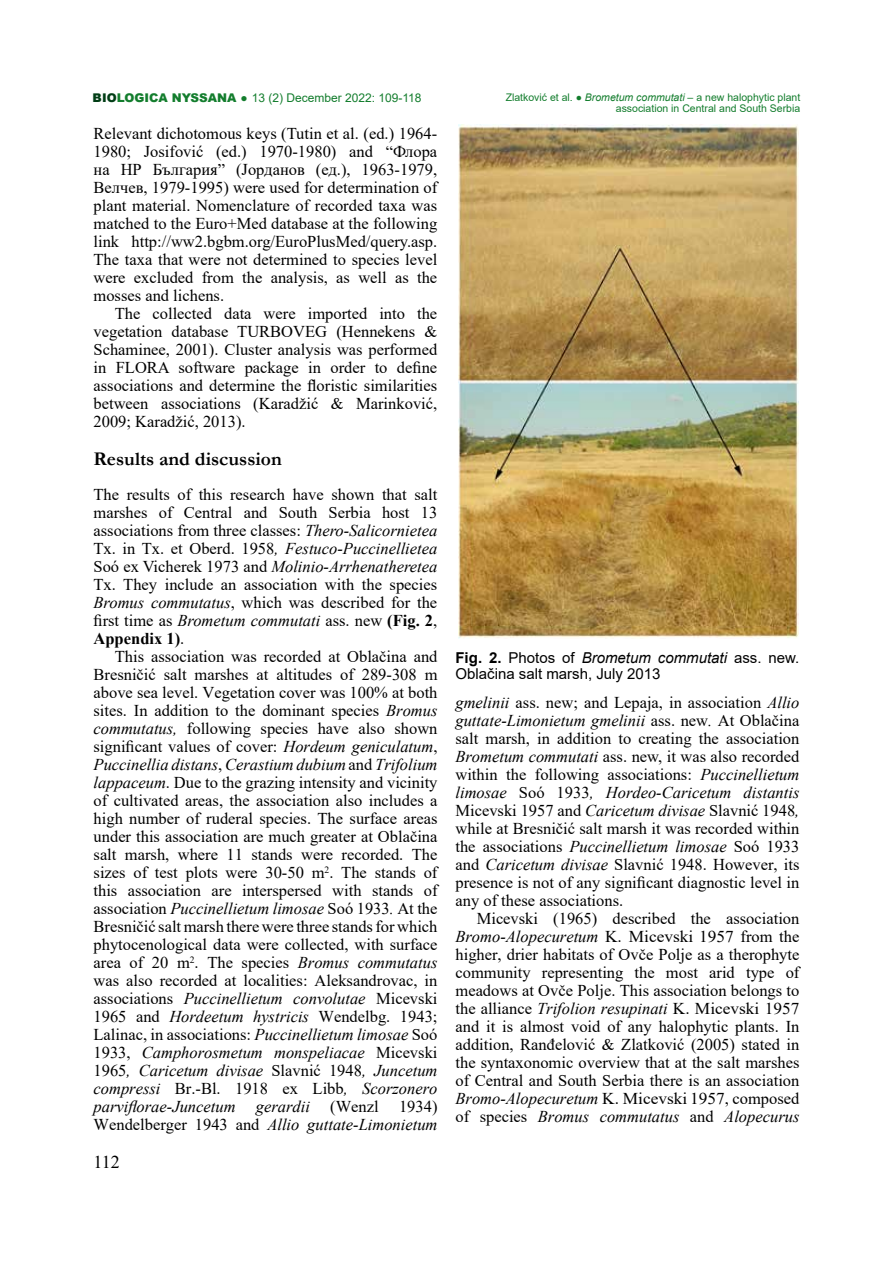
<style>
.page{position:relative;width:893px;height:1263px;background:#fff}
.page>*{position:absolute;margin:0;border:0;box-sizing:border-box;transform-origin:0 0}
.t1{font:700 19.5px "Garamond";color:#000}
.t2{font:18px "Times New Roman";color:#000}
.t3{font:16.5px/18px "Times New Roman";color:#000;text-align:justify}
.t4{font:15px/16.5px "Arial";color:#000}
.t5{font:12px "Arial";color:#137d2d}
.t6{font:10.5px/10.5px "Arial";color:#137d2d;text-align:right}
.s1{font-weight:900;color:#003d15}
.s2{font-weight:900}
.s3{font-style:italic}
.s4{font-weight:700}
</style>
<div class="page">
<img style="left:459px;top:124px;width:340px;height:514px">
<p class="t5" style="left:93px;top:89px;width:330px"><span class="s1">BIO</span><span class="s2">LOGICA NYSSANA ●</span> 13 (2) December 2022: 109-118</p>
<p class="t6" style="left:506px;top:92px;width:296px">Zlatković et al. ● <span class="s3">Brometum commutati</span> – a new halophytic plant association in Central and South Serbia</p>
<p class="t3" style="left:94px;top:124px;width:345px">Relevant dichotomous keys (Tutin et al. (ed.) 1964- 1980; Josifović (ed.) 1970-1980) and “Флора на НР България” (Јорданов (ед.), 1963-1979, Велчев, 1979-1995) were used for determination of plant material. Nomenclature of recorded taxa was matched to the Euro+Med database at the following link http://ww2.bgbm.org/EuroPlusMed/query.asp.<br>The taxa that were not determined to species level were excluded from the analysis, as well as the mosses and lichens.</p>
<p class="t3" style="left:94px;top:304px;width:345px;text-indent:21px">The collected data were imported into the vegetation database TURBOVEG (Hennekens &amp; Schaminee, 2001). Cluster analysis was performed in FLORA software package in order to define associations and determine the floristic similarities between associations (Karadžić &amp; Marinković, 2009; Karadžić, 2013).</p>
<p class="t1" style="left:94px;top:446px;width:190px">Results and discussion</p>
<p class="t3" style="left:94px;top:485px;width:345px">The results of this research have shown that salt marshes of Central and South Serbia host 13 associations from three classes: <span class="s3">Thero-Salicornietea </span>Tx. in Tx. et Oberd. 1958<span class="s3">, Festuco-Puccinellietea </span>Soó ex Vicherek 1973 and <span class="s3">Molinio-Arrhenatheretea </span>Tx. They include an association with the species <span class="s3">Bromus commutatus</span>, which was described for the first time as <span class="s3">Brometum commutati</span> ass. new <span class="s4">(Fig. 2</span>, <span class="s4">Appendix 1)</span>.</p>
<p class="t3" style="left:94px;top:647px;width:345px;text-indent:21px">This association was recorded at Oblačina and Bresničić salt marshes at altitudes of 289-308 m above sea level. Vegetation cover was 100% at both sites. In addition to the dominant species <span class="s3">Bromus commutatus,</span> following species have also shown significant values of cover: <span class="s3">Hordeum geniculatum</span>, <span class="s3">Puccinellia distans</span>, <span class="s3">Cerastium dubium</span> and <span class="s3">Trifolium lappaceum</span>. Due to the grazing intensity and vicinity of cultivated areas, the association also includes a high number of ruderal species. The surface areas under this association are much greater at Oblačina salt marsh, where 11 stands were recorded. The sizes of test plots were 30-50 m<sup>2</sup>. The stands of this association are interspersed with stands of association <span class="s3">Puccinellietum limosae</span> Soó 1933<span class="s3">.</span> At the Bresničić salt marsh there were three stands for which phytocenological data were collected, with surface area of 20 m<sup>2</sup>. The species <span class="s3">Bromus commutatus </span>was also recorded at localities: Aleksandrovac, in associations <span class="s3">Puccinellietum convolutae</span> Micevski 1965 and <span class="s3">Hordeetum hystricis</span> Wendelbg. 1943; Lalinac, in associations: <span class="s3">Puccinellietum limosae</span> Soó 1933, <span class="s3">Camphorosmetum monspeliacae</span> Micevski 1965<span class="s3">, Caricetum divisae</span> Slavnić 1948<span class="s3">, Juncetum compressi</span> Br.-Bl. 1918 ex Libb<span class="s3">, Scorzonero parviflorae-Juncetum gerardii</span> (Wenzl 1934)<br>Wendelberger 1943 and <span class="s3">Allio guttate-Limonietum</span></p>
<p class="t4" style="left:455px;top:649px;width:345px"><span class="s4">Fig. 2.</span> Photos of <span class="s3">Brometum commutati</span> ass. new.<br>Oblačina salt marsh, July 2013</p>
<p class="t3" style="left:455px;top:693px;width:345px"><span class="s3">gmelinii</span> ass. new; and Lepaja, in association <span class="s3">Allio guttate-Limonietum gmelinii</span> ass. new<span class="s3">.</span> At Oblačina salt marsh, in addition to creating the association <span class="s3">Brometum commutati</span> ass. new, it was also recorded within the following associations: <span class="s3">Puccinellietum limosae</span> Soó 1933<span class="s3">, Hordeo-Caricetum distantis </span>Micevski 1957 and <span class="s3">Caricetum divisae</span> Slavnić 1948<span class="s3">, </span>while at Bresničić salt marsh it was recorded within the associations <span class="s3">Puccinellietum limosae</span> Soó 1933 and <span class="s3">Caricetum divisae</span> Slavnić 1948. However, its presence is not of any significant diagnostic level in any of these associations.</p>
<p class="t3" style="left:455px;top:909px;width:345px;text-indent:21px">Micevski (1965) described the association <span class="s3">Bromo-Alopecuretum</span> K. Micevski 1957 from the higher, drier habitats of Ovče Polje as a therophyte community representing the most arid type of meadows at Ovče Polje. This association belongs to the alliance <span class="s3">Trifolion resupinati</span> K. Micevski 1957 and it is almost void of any halophytic plants. In addition, Ranđelović &amp; Zlatković (2005) stated in the syntaxonomic overview that at the salt marshes of Central and South Serbia there is an association <span class="s3">Bromo-Alopecuretum</span> K. Micevski 1957, composed of species <span class="s3">Bromus commutatus</span> and <span class="s3">Alopecurus</span></p>
<p class="t2" style="left:94px;top:1149px;width:28px">112</p>
</div>
